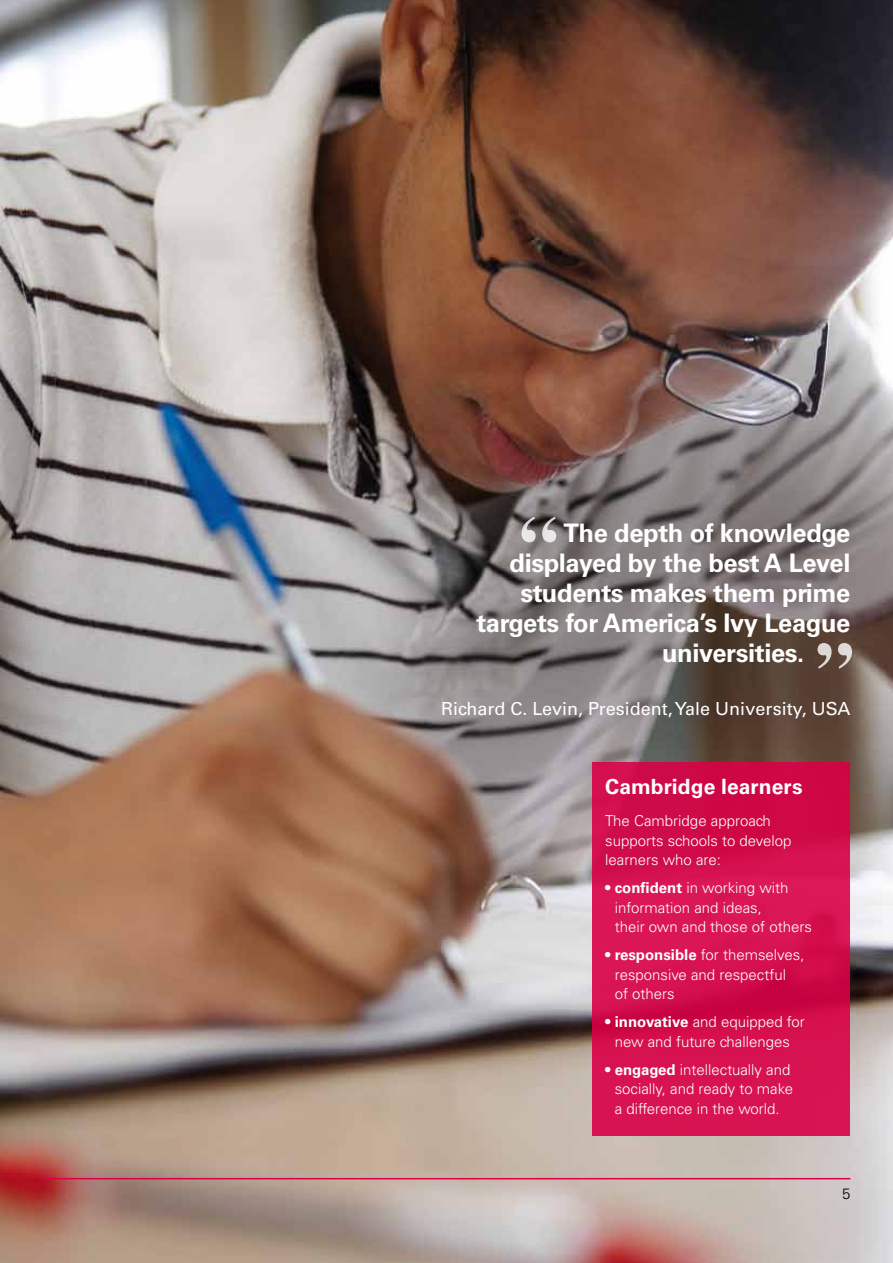
<style>
.page{position:relative;width:893px;height:1263px;background:#fff}
.page>*{position:absolute;margin:0;border:0;box-sizing:border-box;transform-origin:0 0}
.t1{font:700 76.5px "Times";color:#fff}
.t2{font:700 25.5px "Univers";letter-spacing:-.015em;color:#fff}
.t3{font:700 21px "Univers";letter-spacing:.005em;color:#fff}
.t4{font:18px "Univers";color:#fff}
.t5{font:300 15px/19.5px "Univers";color:#fff}
.t6{font:300 15px "Univers";color:#000}
.s1{font-weight:400}
.s2{font-weight:700}
</style>
<div class="page">
<img style="left:0;top:0;width:893px;height:1263px">
<hr style="left:43px;top:1178px;width:807px;height:1px;background:#da0046">
<div style="left:592px;top:762px;width:258px;height:373px;background:linear-gradient(to right,#d51150,#d30e4c)"></div>
<h1 class="t1" style="left:519px;top:470px;width:40px">“</h1>
<h2 class="t2" style="left:563px;top:518px;width:289px">The depth of knowledge</h2>
<h2 class="t2" style="left:509px;top:548px;width:342px">displayed by the best A Level</h2>
<h2 class="t2" style="left:520px;top:578px;width:331px">students makes them prime</h2>
<h2 class="t2" style="left:476px;top:608px;width:376px">targets for America’s Ivy League</h2>
<h2 class="t2" style="left:662px;top:638px;width:144px">universities.</h2>
<p class="t4" style="left:441px;top:698px;width:411px">Richard C. Levin, President, Yale University, USA</p>
<h1 class="t1" style="left:815px;top:597px;width:40px">”</h1>
<h3 class="t3" style="left:605px;top:774px;width:199px">Cambridge learners</h3>
<p class="t5" style="left:605px;top:811px;width:188px">The Cambridge approach supports schools to develop learners who are:</p>
<p class="t5" style="left:615px;top:878px;width:199px;text-indent:-9px"><span class="s1">•</span> <span class="s2">confident</span> in working with information and ideas,<br>their own and those of others</p>
<p class="t5" style="left:615px;top:945px;width:191px;text-indent:-9px"><span class="s1">•</span> <span class="s2">responsible</span> for themselves, responsive and respectful<br>of others</p>
<p class="t5" style="left:605px;top:1012px;width:201px;text-align:center"><span class="s1">•</span> <span class="s2">innovative</span> and equipped for new and future challenges</p>
<p class="t5" style="left:615px;top:1059px;width:180px;text-indent:-9px"><span class="s1">•</span> <span class="s2">engaged</span> intellectually and socially, and ready to make a difference in the world.</p>
<p class="t6" style="left:842px;top:1184px;width:10px">5</p>
</div>
